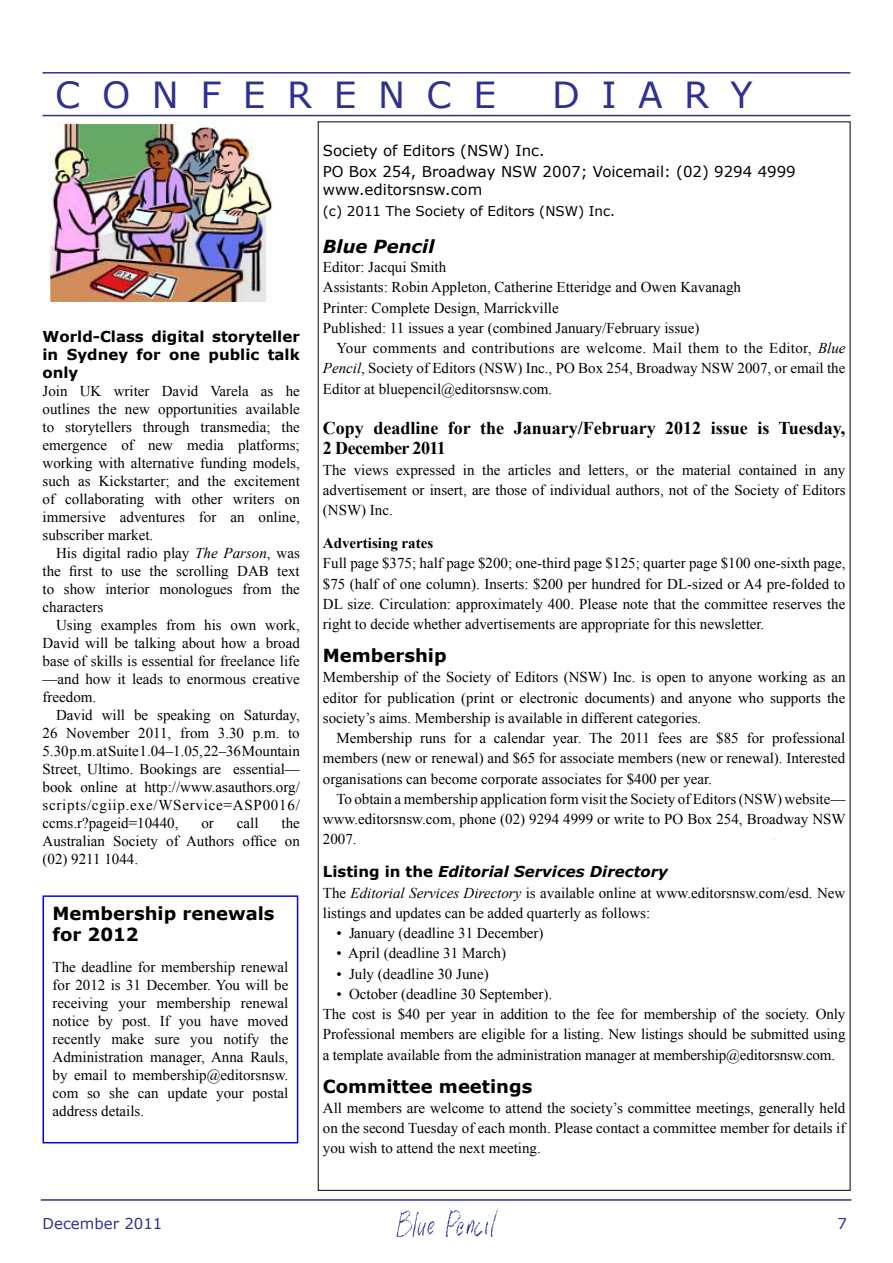
<style>
.page{position:relative;width:893px;height:1263px;background:#fff}
.page>*{position:absolute;margin:0;border:0;box-sizing:border-box;transform-origin:0 0}
.t1{font:36px "Verdana";letter-spacing:.6em;color:#2e3192}
.t2{font:700 18px/20.2px "Times New Roman";color:#000}
.t3{font:700 18px/21.6px "Verdana";color:#000}
.t4{font:italic 700 18px "Verdana";color:#000}
.t5{font:15px/18px "Times New Roman";color:#000;text-align:justify}
.t6{font:15px/21px "Verdana";color:#000}
.t7{font:700 15px/18px "Verdana";color:#000;text-align:justify}
.t8{font:italic 700 15px "Verdana";color:#000}
.t9{font:700 15px "Times New Roman";color:#000}
.t10{font:15px "Verdana";color:#2e3192}
.t11{font:13.5px "Verdana";color:#000}
.s1{font-style:italic}
.s2{font-style:normal}
</style>
<div class="page">
<hr style="left:41px;top:1199px;width:810px;height:2px;background:#2e3192">
<img style="left:396px;top:1208px;width:102px;height:28px">
<hr style="left:43px;top:72px;width:807px;height:2px;background:#2e3192">
<hr style="left:43px;top:115px;width:807px;height:1px;background:#2e3192">
<img style="left:49px;top:122px;width:224px;height:180px">
<div style="left:43px;top:895px;width:255px;height:248px;border:2px solid #00f"></div>
<h1 class="t1" style="left:55px;top:70px;width:442px">CONFERENCE</h1>
<h1 class="t1" style="left:552px;top:70px;width:202px">DIARY</h1>
<p class="t7" style="left:43px;top:327px;width:259px">World-Class digital storyteller in Sydney for one public talk only</p>
<p class="t5" style="left:43px;top:382px;width:259px">Join UK writer David Varela as he outlines the new opportunities available to storytellers through transmedia; the emergence of new media platforms; working with alternative funding models, such as Kickstarter; and the excitement of collaborating with other writers on immersive adventures for an online, subscriber market.</p>
<p class="t5" style="left:43px;top:544px;width:259px;text-indent:14px">His digital radio play <span class="s1">The Parson</span>, was the first to use the scrolling DAB text to show interior monologues from the characters</p>
<p class="t5" style="left:43px;top:616px;width:259px;text-indent:14px">Using examples from his own work, David will be talking about how a broad base of skills is essential for freelance life —and how it leads to enormous creative freedom.</p>
<p class="t5" style="left:43px;top:706px;width:259px;text-indent:14px">David will be speaking on Saturday, 26 November 2011, from 3.30 p.m. to 5.30 p.m. at Suite 1.04–1.05, 22–36 Mountain Street, Ultimo. Bookings are essential— book online at http://www.asauthors.org/ scripts/cgiip.exe/WService=ASP0016/ ccms.r?pageid=10440,</p>
<p class="t5" style="left:43px;top:814px;width:259px;text-indent:239px">the Australian Society of Authors office on (02) 9211 1044.</p>
<p class="t5" style="left:201px;top:814px;width:14px">or</p>
<p class="t5" style="left:237px;top:814px;width:23px">call</p>
<p class="t3" style="left:53px;top:902px;width:224px">Membership renewals for 2012</p>
<p class="t5" style="left:53px;top:958px;width:237px">The deadline for membership renewal for 2012 is 31 December. You will be receiving your membership renewal notice by post. If you have moved recently make sure you notify the Administration manager, Anna Rauls, by email to membership@editorsnsw. com so she can update your postal address details.</p>
<p class="t6" style="left:323px;top:140px;width:474px">Society of Editors (NSW) Inc.<br>PO Box 254, Broadway NSW 2007; Voicemail: (02) 9294 4999</p>
<p class="t6" style="left:323px;top:179px;width:161px">www.editorsnsw.com</p>
<p class="t11" style="left:323px;top:202px;width:294px">(c) 2011 The Society of Editors (NSW) Inc.</p>
<p class="t4" style="left:323px;top:233px;width:113px">Blue Pencil</p>
<p class="t5" style="left:323px;top:257px;width:420px;line-height:20.2px;text-align:left">Editor: Jacqui Smith<br>Assistants: Robin Appleton, Catherine Etteridge and Owen Kavanagh Printer: Complete Design, Marrickville<br>Published: 11 issues a year (combined January/February issue)</p>
<p class="t5" style="left:323px;top:338px;width:524px;line-height:20.2px;text-indent:14px">Your comments and contributions are welcome. Mail them to the Editor, <span class="s1">Blue Pencil</span>, Society of Editors (NSW) Inc., PO Box 254, Broadway NSW 2007, or email the Editor at bluepencil@editorsnsw.com.</p>
<p class="t2" style="left:323px;top:417px;width:524px">Copy deadline for the January/February 2012 issue is Tuesday,<br>2 December 2011</p>
<p class="t5" style="left:323px;top:459px;width:524px;line-height:20.2px">The views expressed in the articles and letters, or the material contained in any advertisement or insert, are those of individual authors, not of the Society of Editors (NSW) Inc.</p>
<p class="t9" style="left:323px;top:533px;width:112px">Advertising rates</p>
<p class="t5" style="left:323px;top:553px;width:524px;line-height:20.2px">Full page $375; half page $200; one-third page $125; quarter page $100 one-sixth page, $75 (half of one column). Inserts: $200 per hundred for DL-sized or A4 pre-folded to DL size. Circulation: approximately 400. Please note that the committee reserves the right to decide whether advertisements are appropriate for this newsletter.</p>
<p class="t3" style="left:323px;top:644px;width:125px">Membership</p>
<p class="t5" style="left:323px;top:667px;width:524px;line-height:20.2px">Membership of the Society of Editors (NSW) Inc. is open to anyone working as an editor for publication (print or electronic documents) and anyone who supports the society’s aims. Membership is available in different categories.</p>
<p class="t5" style="left:323px;top:728px;width:524px;line-height:20.2px;text-indent:14px">Membership runs for a calendar year. The 2011 fees are $85 for professional members (new or renewal) and $65 for associate members (new or renewal). Interested organisations can become corporate associates for $400 per year.</p>
<p class="t5" style="left:323px;top:788px;width:524px;line-height:20.2px;text-indent:14px">To obtain a membership application form visit the Society of Editors (NSW) website— www.editorsnsw.com, phone (02) 9294 4999 or write to PO Box 254, Broadway NSW 2007.</p>
<p class="t8" style="left:323px;top:861px;width:347px"><span class="s2">Listing in the</span> Editorial Services Directory</p>
<p class="t5" style="left:323px;top:882px;width:524px;line-height:20.2px">The <span class="s1">Editorial Services Directory</span> is available online at www.editorsnsw.com/esd. New listings and updates can be added quarterly as follows:</p>
<p class="t5" style="left:336px;top:924px;width:209px">• January (deadline 31 December)</p>
<p class="t5" style="left:336px;top:944px;width:171px">• April (deadline 31 March)</p>
<p class="t5" style="left:336px;top:964px;width:154px">• July (deadline 30 June)</p>
<p class="t5" style="left:323px;top:983px;width:524px;line-height:20.2px;text-align:left;text-indent:14px">• October (deadline 30 September).<br>The cost is $40 per year in addition to the fee for membership of the society. Only Professional members are eligible for a listing. New listings should be submitted using a template available from the administration manager at membership@editorsnsw.com.</p>
<p class="t3" style="left:323px;top:1075px;width:211px">Committee meetings</p>
<p class="t5" style="left:323px;top:1097px;width:524px;line-height:20.2px">All members are welcome to attend the society’s committee meetings, generally held on the second Tuesday of each month. Please contact a committee member for details if you wish to attend the next meeting.</p>
<p class="t10" style="left:43px;top:1214px;width:121px">December 2011</p>
<p class="t10" style="left:837px;top:1213px;width:11px">7</p>
</div>
